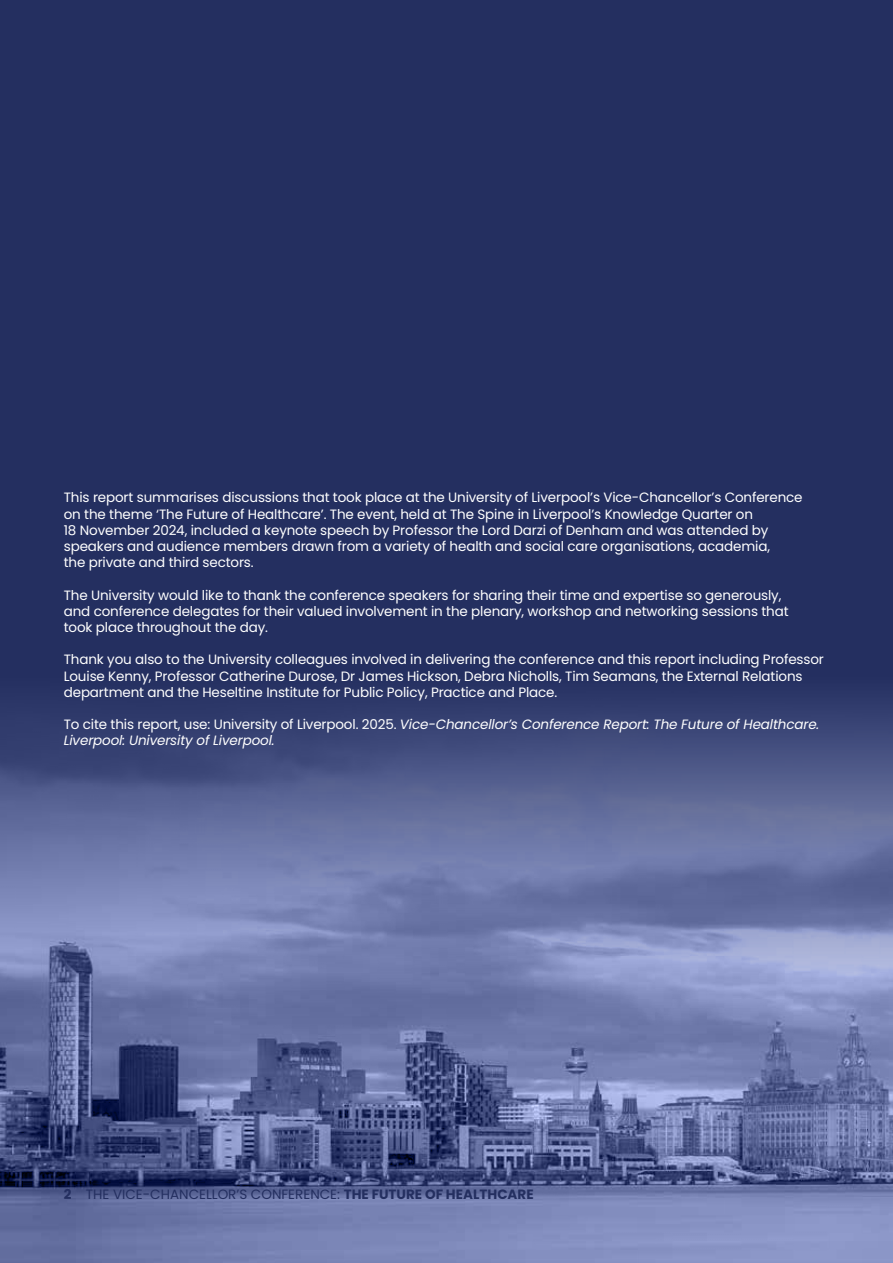
<style>
.page{position:relative;width:893px;height:1263px;background:#242f60}
.page>*{position:absolute;margin:0;border:0;box-sizing:border-box;transform-origin:0 0}
.t1{font:13.5px/16.2px "Poppins";letter-spacing:-.01em;color:#fff}
.t2{font:italic 13.5px/16.2px "Poppins";letter-spacing:-.01em;color:#fff}
.t3{font:13.5px "Poppins";color:#242f60}
.s1{font-style:normal}
.s2{font-weight:700}
</style>
<div class="page">
<img style="left:0;top:701px;width:893px;height:562px">
<p class="t1" style="left:64px;top:490px;width:740px">This report summarises discussions that took place at the University of Liverpool’s Vice-Chancellor’s Conference on the theme ‘The Future of Healthcare’. The event, held at The Spine in Liverpool’s Knowledge Quarter on<br>18 November 2024, included a keynote speech by Professor the Lord Darzi of Denham and was attended by speakers and audience members drawn from a variety of health and social care organisations, academia,<br>the private and third sectors.</p>
<p class="t1" style="left:64px;top:587px;width:726px">The University would like to thank the conference speakers for sharing their time and expertise so generously, and conference delegates for their valued involvement in the plenary, workshop and networking sessions that took place throughout the day.</p>
<p class="t1" style="left:64px;top:652px;width:762px">Thank you also to the University colleagues involved in delivering the conference and this report including Professor<br>Louise Kenny, Professor Catherine Durose, Dr James Hickson, Debra Nicholls, Tim Seamans, the External Relations department and the Heseltine Institute for Public Policy, Practice and Place.</p>
<p class="t2" style="left:64px;top:716px;width:757px"><span class="s1">To cite this report, use: University of Liverpool. 2025.</span> Vice-Chancellor’s Conference Report: The Future of Healthcare.<br>Liverpool: University of Liverpool.</p>
<p class="t3" style="left:64px;top:1186px;width:471px"><span class="s2">2</span> THE VICE-CHANCELLOR’S CONFERENCE: <span class="s2">THE FUTURE OF HEALTHCARE</span></p>
</div>
